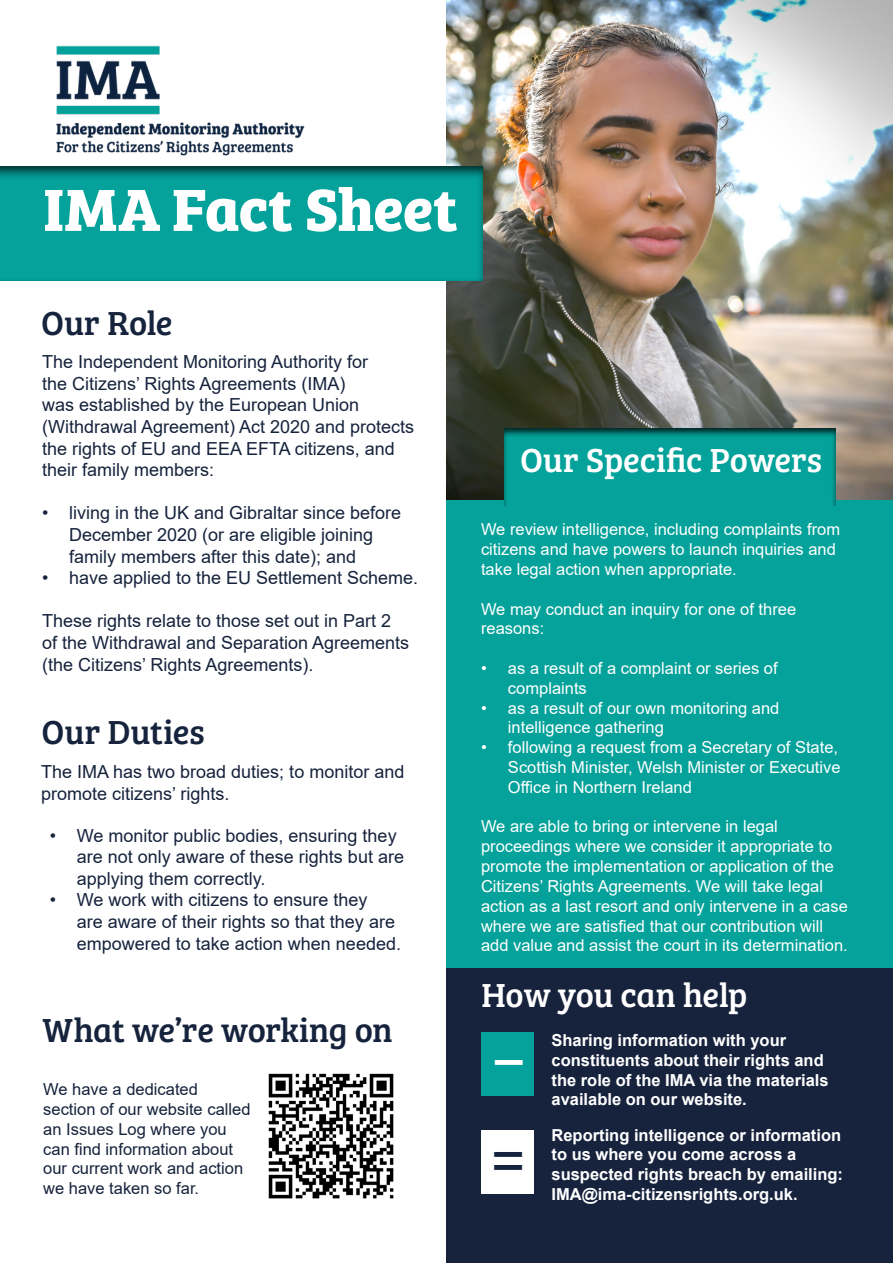
<style>
.page{position:relative;width:893px;height:1263px;background:#fff}
.page>*{position:absolute;margin:0;border:0;box-sizing:border-box;transform-origin:0 0}
.t1{font:700 61.5px "Bree Serif";letter-spacing:-.01em;color:#fff}
.t2{font:600 40.5px "Acumin Pro Semi Cond";color:#16233c}
.t3{font:600 40.5px "Acumin Pro Semi Cond";color:#fff}
.t4{font:34.5px "Bree Serif";letter-spacing:-.005em;color:#16233c}
.t5{font:34.5px "Bree Serif";letter-spacing:-.005em;color:#fff}
.t6{font:18px/21.6px "Arial";color:#16233c}
.t7{font:16.5px/19.8px "Arial";color:#fff}
.t8{font:700 16.5px/19.8px "Arial";color:#fff}
.t9{font:16.5px/19.8px "Arial";color:#16233c}
</style>
<div class="page">
<img style="left:446px;top:0;width:447px;height:500px">
<div style="left:446px;top:967px;width:447px;height:296px;background:#17233d"></div>
<div style="left:0;top:156px;width:495px;height:126px;background:#000;opacity:.75"></div>
<div style="left:481px;top:1033px;width:52px;height:63px;background:#04a29a"></div>
<div style="left:481px;top:1130px;width:52px;height:64px;background:#fff"></div>
<div style="left:446px;top:500px;width:447px;height:467px;background:#04a29a"></div>
<div style="left:491px;top:419px;width:358px;height:88px;background:#000;opacity:.75"></div>
<img style="left:268px;top:1073px;width:126px;height:126px">
<img style="left:48px;top:45px;width:266px;height:121px">
<h1 class="t1" style="left:43px;top:162px;width:416px">IMA Fact Sheet</h1>
<h3 class="t4" style="left:41px;top:297px;width:133px">Our Role</h3>
<p class="t6" style="left:42px;top:351px;width:374px">The Independent Monitoring Authority for<br>the Citizens’ Rights Agreements (IMA)<br>was established by the European Union (Withdrawal Agreement) Act 2020 and protects the rights of EU and EEA EFTA citizens, and their family members:</p>
<p class="t6" style="left:69px;top:502px;width:334px;text-indent:-27px">• living in the UK and Gibraltar since before<br>December 2020 (or are eligible joining family members after this date); and</p>
<p class="t6" style="left:42px;top:567px;width:378px">• have applied to the EU Settlement Scheme.</p>
<p class="t6" style="left:42px;top:610px;width:369px">These rights relate to those set out in Part 2 of the Withdrawal and Separation Agreements (the Citizens’ Rights Agreements).</p>
<h3 class="t4" style="left:42px;top:706px;width:165px">Our Duties</h3>
<p class="t6" style="left:41px;top:761px;width:365px">The IMA has two broad duties; to monitor and promote citizens’ rights.</p>
<p class="t6" style="left:77px;top:824px;width:329px;text-indent:-27px">• We monitor public bodies, ensuring they are not only aware of these rights but are applying them correctly.</p>
<p class="t6" style="left:77px;top:889px;width:326px;text-indent:-27px">• We work with citizens to ensure they<br>are aware of their rights so that they are empowered to take action when needed.</p>
<h3 class="t4" style="left:43px;top:1004px;width:352px">What we’re working on</h3>
<p class="t9" style="left:43px;top:1079px;width:209px">We have a dedicated section of our website called an Issues Log where you can find information about our current work and action we have taken so far.</p>
<h3 class="t5" style="left:520px;top:434px;width:304px">Our Specific Powers</h3>
<p class="t7" style="left:481px;top:520px;width:361px">We review intelligence, including complaints from citizens and have powers to launch inquiries and take legal action when appropriate.</p>
<p class="t7" style="left:481px;top:599px;width:317px">We may conduct an inquiry for one of three reasons:</p>
<p class="t7" style="left:508px;top:658px;width:271px;text-indent:-27px">• as a result of a complaint or series of complaints</p>
<p class="t7" style="left:508px;top:698px;width:273px;text-indent:-27px">• as a result of our own monitoring and intelligence gathering</p>
<p class="t7" style="left:508px;top:737px;width:334px;text-indent:-27px">• following a request from a Secretary of State,<br>Scottish Minister, Welsh Minister or Executive<br>Office in Northern Ireland</p>
<p class="t7" style="left:481px;top:817px;width:368px">We are able to bring or intervene in legal proceedings where we consider it appropriate to promote the implementation or application of the Citizens’ Rights Agreements. We will take legal action as a last resort and only intervene in a case where we are satisfied that our contribution will add value and assist the court in its determination.</p>
<h3 class="t5" style="left:481px;top:969px;width:268px">How you can help</h3>
<h2 class="t3" style="left:480px;top:1068px;width:13px;rotate:-90deg">I</h2>
<h2 class="t2" style="left:480px;top:1173px;width:25px;rotate:-90deg">II</h2>
<p class="t8" style="left:551px;top:1030px;width:279px">Sharing information with your constituents about their rights and the role of the IMA via the materials available on our website.</p>
<p class="t8" style="left:551px;top:1125px;width:293px">Reporting intelligence or information to us where you come across a suspected rights breach by emailing:<br>IMA@ima-citizensrights.org.uk.</p>
</div>
